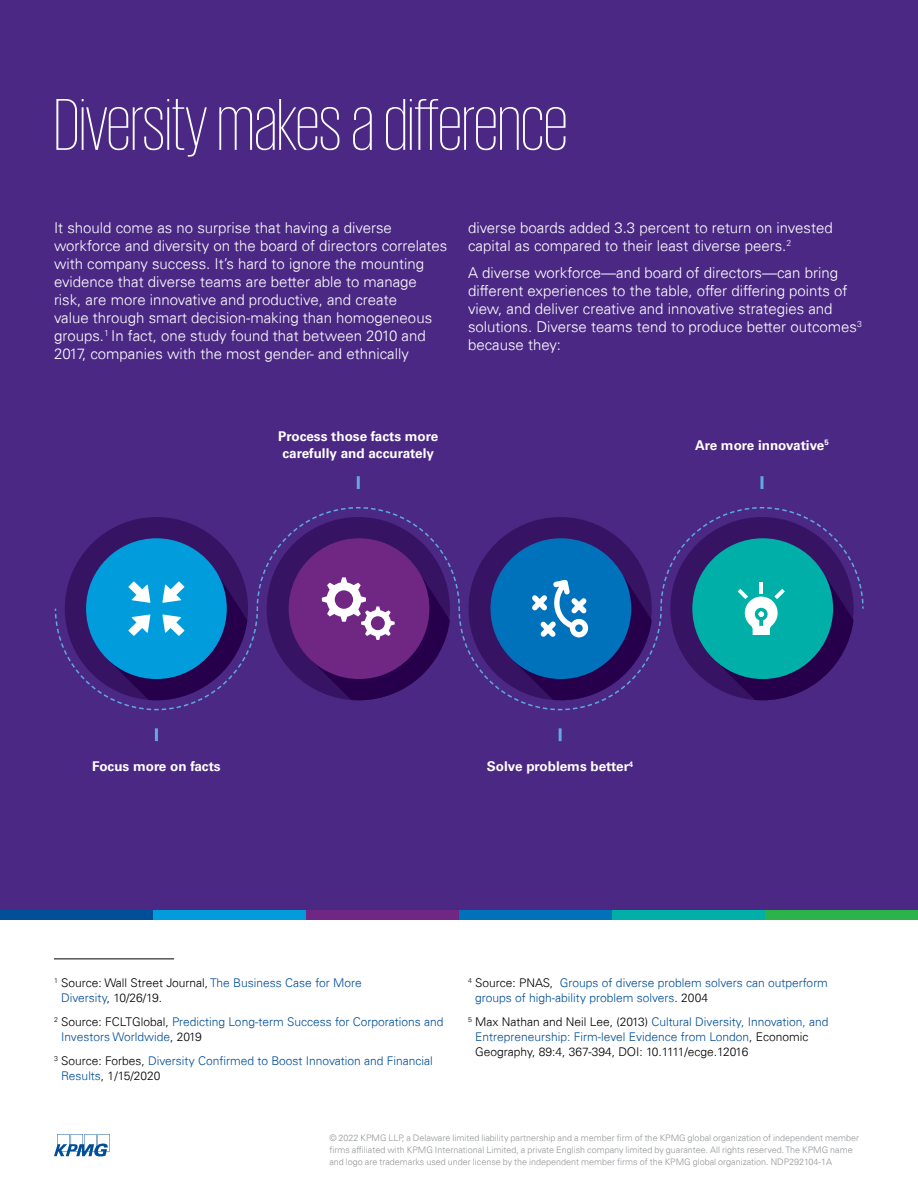
<style>
.page{position:relative;width:918px;height:1188px;background:#fff}
.page>*{position:absolute;margin:0;border:0;box-sizing:border-box;transform-origin:0 0}
.t1{font:200 75px "KPMG";color:#fff}
.t2{font:300 15px/18px "Univers 45";color:#fff}
.t3{font:700 13.5px/16.5px "Univers 65";color:#fff;text-align:center}
.t4{font:300 12px/15px "Univers 45";color:#004e98}
.t5{font:300 12px/15px "Univers 45";color:#000}
.t6{font:300 9px/12px "Univers 45";color:#939598}
.s1{color:#004e98}
.s2{color:#000}
</style>
<div class="page">
<div style="left:0;top:0;width:918px;height:920px;background:#4b2884"></div>
<svg style="left:357px;top:476px;width:3px;height:13px"></svg>
<svg style="left:760px;top:476px;width:3px;height:13px"></svg>
<svg style="left:155px;top:728px;width:3px;height:13px"></svg>
<svg style="left:559px;top:728px;width:3px;height:13px"></svg>
<svg style="left:54px;top:507px;width:810px;height:204px"></svg>
<div style="left:0;top:910px;width:153px;height:10px;background:#004e98"></div>
<div style="left:153px;top:910px;width:153px;height:10px;background:#009cdc"></div>
<div style="left:306px;top:910px;width:153px;height:10px;background:#702784"></div>
<div style="left:459px;top:910px;width:153px;height:10px;background:#0072bc"></div>
<div style="left:612px;top:910px;width:153px;height:10px;background:#00afa8"></div>
<div style="left:765px;top:910px;width:153px;height:10px;background:#2cb34a"></div>
<hr style="left:54px;top:958px;width:120px;height:1px;background:#000">
<svg style="left:54px;top:1134px;width:56px;height:22px"></svg>
<h1 class="t1" style="left:54px;top:89px;width:515px">Diversity makes a difference</h1>
<p class="t2" style="left:54px;top:219px;width:395px">It should come as no surprise that having a diverse workforce and diversity on the board of directors correlates with company success. It’s hard to ignore the mounting evidence that diverse teams are better able to manage risk, are more innovative and productive, and create<br>value through smart decision-making than homogeneous groups.<sup>1</sup> In fact, one study found that between 2010 and 2017, companies with the most gender- and ethnically</p>
<p class="t2" style="left:468px;top:219px;width:366px">diverse boards added 3.3 percent to return on invested capital as compared to their least diverse peers.<sup>2</sup></p>
<p class="t2" style="left:468px;top:264px;width:395px">A diverse workforce—and board of directors—can bring different experiences to the table, offer differing points of view, and deliver creative and innovative strategies and solutions. Diverse teams tend to produce better outcomes<sup>3 </sup>because they:</p>
<p class="t3" style="left:278px;top:428px;width:161px">Process those facts more carefully and accurately</p>
<p class="t3" style="left:695px;top:437px;width:135px">Are more innovative<sup>5</sup></p>
<p class="t3" style="left:92px;top:758px;width:130px">Focus more on facts</p>
<p class="t3" style="left:487px;top:758px;width:148px">Solve problems better<sup>4</sup></p>
<p class="t5" style="left:61px;top:975px;width:302px;text-indent:-7px"><sup>1</sup> Source: Wall Street Journal, <span class="s1">The Business Case for More<br>Diversity</span>, 10/26/19.</p>
<p class="t4" style="left:61px;top:1014px;width:384px;text-indent:-7px"><sup>2</sup> <span class="s2">Source: FCLTGlobal,</span> Predicting Long-term Success for Corporations and<br>Investors Worldwide<span class="s2">, 2019</span></p>
<p class="t4" style="left:61px;top:1053px;width:373px;text-indent:-7px"><sup>3</sup> <span class="s2">Source: Forbes,</span> Diversity Confirmed to Boost Innovation and Financial<br>Results<span class="s2">, 1/15/2020</span></p>
<p class="t4" style="left:475px;top:975px;width:354px;text-indent:-7px"><sup>4</sup> <span class="s2">Source: PNAS,</span> Groups of diverse problem solvers can outperform groups of high-ability problem solvers<span class="s2">. 2004</span></p>
<p class="t5" style="left:475px;top:1014px;width:355px;text-indent:-7px"><sup>5</sup> Max Nathan and Neil Lee, (2013) <span class="s1">Cultural Diversity, Innovation, and<br>Entrepreneurship: Firm-level Evidence from London</span>, Economic<br>Geography, 89:4, 367-394, DOI: 10.1111/ecge.12016</p>
<p class="t6" style="left:329px;top:1132px;width:531px">© 2022 KPMG LLP, a Delaware limited liability partnership and a member firm of the KPMG global organization of independent member firms affiliated with KPMG International Limited, a private English company limited by guarantee. All rights reserved. The KPMG name and logo are trademarks used under license by the independent member firms of the KPMG global organization. NDP292104-1A</p>
</div>
